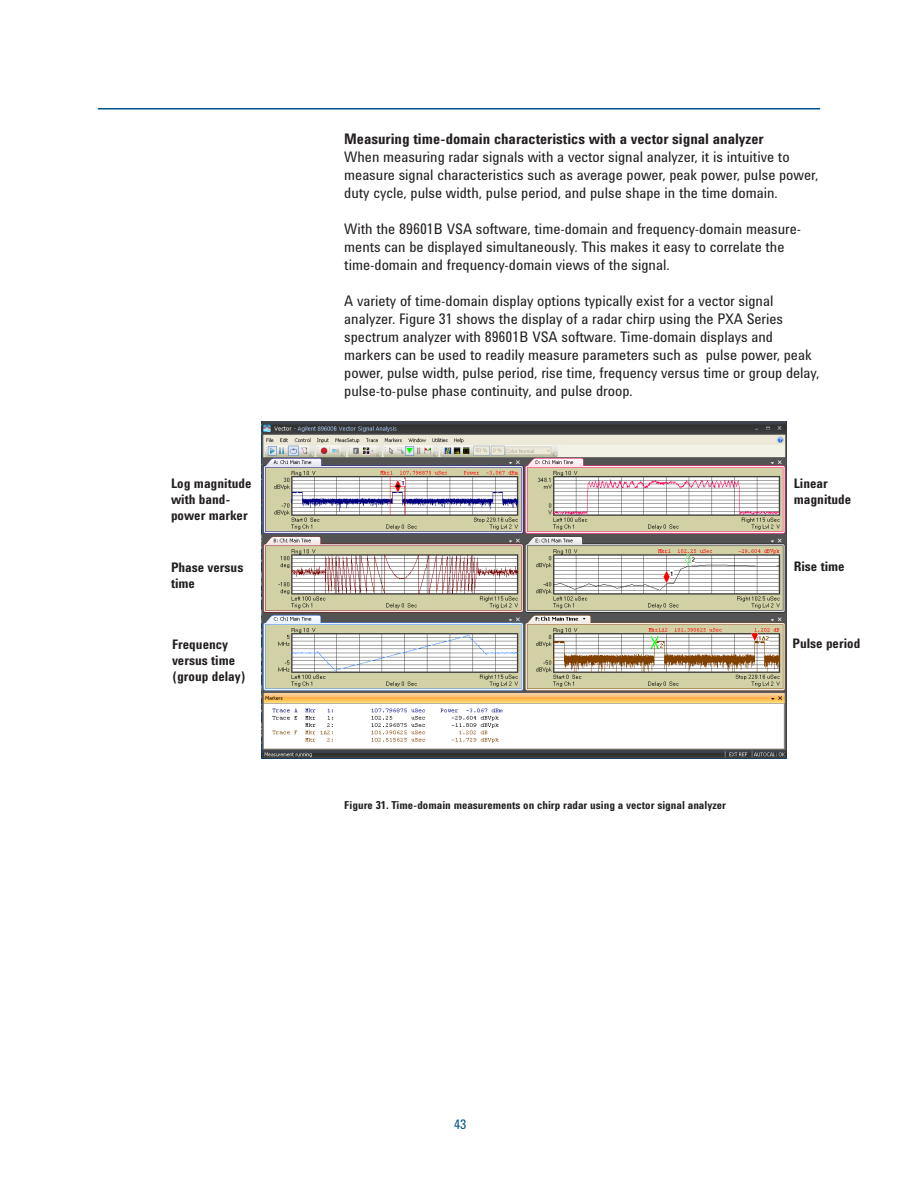
<style>
.page{position:relative;width:918px;height:1188px;background:#fff}
.page>*{position:absolute;margin:0;border:0;box-sizing:border-box;transform-origin:0 0}
.Body_Text{font:15px/18px "Agilent Condensed CFF";color:#231f20}
.Header_4{font:700 15px "Agilent Condensed CFF";color:#231f20}
.Body_Text-2{font:700 13.5px/16.2px "Agilent Condensed CFF";color:#231f20}
.t1{font:13.5px "Agilent Condensed CFF";color:#00538d}
.Figure_Caption{font:700 11.25px "Agilent Condensed CFF";color:#231f20}
</style>
<div class="page">
<hr style="left:98px;top:108px;width:722px;height:2px;background:#00538d">
<img style="left:261px;top:421px;width:526px;height:337px">
<p class="Body_Text-2" style="left:171px;top:474px;width:82px">Log magnitude with band&shy;power marker</p>
<p class="Body_Text-2" style="left:171px;top:558px;width:74px">Phase versus time</p>
<p class="Body_Text-2" style="left:172px;top:636px;width:58px">Frequency</p>
<p class="Body_Text-2" style="left:172px;top:652px;width:75px">versus time (group delay)</p>
<p class="Header_4" style="left:344px;top:127px;width:421px">Measuring time-domain characteristics with a vector signal analyzer</p>
<p class="Body_Text" style="left:344px;top:147px;width:447px">When measuring radar signals with a vector signal analyzer, it is intuitive to</p>
<p class="Body_Text" style="left:344px;top:165px;width:476px">measure signal characteristics such as average power, peak power, pulse power, duty cycle, pulse width, pulse period, and pulse shape in the time domain.</p>
<p class="Body_Text" style="left:344px;top:219px;width:458px">With the 89601B VSA software, time-domain and frequency-domain measure&shy;ments can be displayed simultaneously. This makes it easy to correlate the</p>
<p class="Body_Text" style="left:344px;top:255px;width:327px">time-domain and frequency-domain views of the signal.</p>
<p class="Body_Text" style="left:344px;top:291px;width:431px">A variety of time-domain display options typically exist for a vector signal</p>
<p class="Body_Text" style="left:344px;top:309px;width:440px">analyzer. Figure 31 shows the display of a radar chirp using the PXA Series</p>
<p class="Body_Text" style="left:344px;top:327px;width:430px">spectrum analyzer with 89601B VSA software. Time-domain displays and</p>
<p class="Body_Text" style="left:344px;top:345px;width:477px">markers can be used to readily measure parameters such as pulse power, peak power, pulse width, pulse period, rise time, frequency versus time or group delay, pulse-to-pulse phase continuity, and pulse droop.</p>
<p class="Body_Text-2" style="left:794px;top:474px;width:36px">Linear</p>
<p class="Body_Text-2" style="left:794px;top:491px;width:59px">magnitude</p>
<p class="Body_Text-2" style="left:794px;top:558px;width:52px">Rise time</p>
<p class="Figure_Caption" style="left:344px;top:796px;width:383px">Figure 31. Time-domain measurements on chirp radar using a vector signal analyzer</p>
<p class="Body_Text-2" style="left:793px;top:635px;width:69px">Pulse period</p>
<p class="t1" style="left:454px;top:1114px;width:14px">43</p>
</div>
